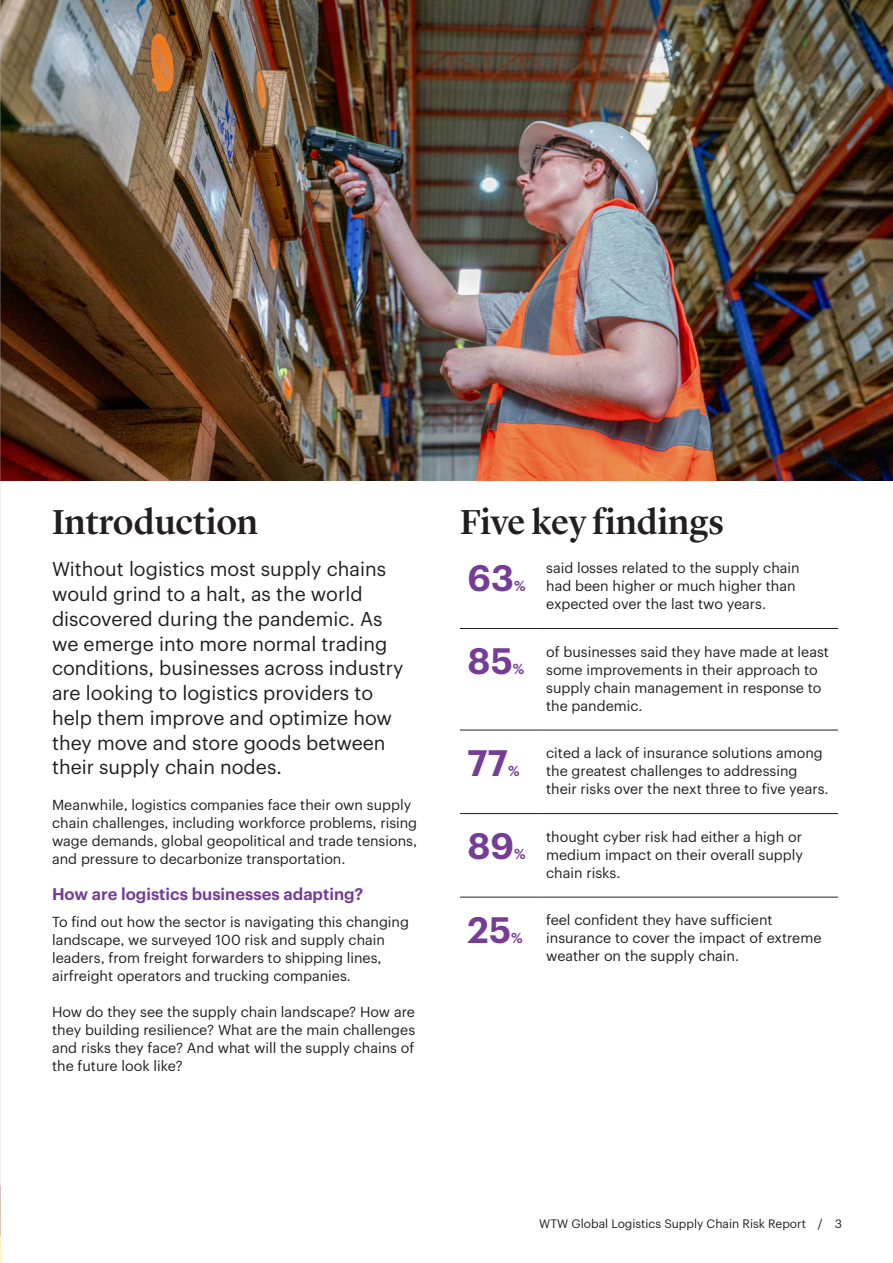
<style>
.page{position:relative;width:893px;height:1263px;background:#fff}
.page>*{position:absolute;margin:0;border:0;box-sizing:border-box;transform-origin:0 0}
.t1{font:500 36px "Lyon Display";color:#231f20}
.t2{font:600 36px "Graphik";letter-spacing:.005em;color:#763d97}
.t3{font:19.5px/24.8px "Graphik";color:#231f20}
.t4{font:600 16.5px "Graphik";color:#763d97}
.t5{font:14.25px/18px "Graphik";color:#231f20}
.t6{font:600 14.25px "Graphik";color:#763d97}
.t7{font:12px "Graphik";color:#231f20}
</style>
<div class="page">
<img style="left:1px;top:0;width:892px;height:481px">
<svg style="left:0;top:1209px;width:1px;height:54px"></svg>
<img style="left:0;top:0;width:1px;height:1209px">
<hr style="left:460px;top:628px;width:77px;height:1px;background:#231f20">
<hr style="left:537px;top:628px;width:301px;height:1px;background:#231f20">
<hr style="left:460px;top:730px;width:77px;height:1px;background:#231f20">
<hr style="left:537px;top:730px;width:301px;height:1px;background:#231f20">
<hr style="left:460px;top:813px;width:77px;height:1px;background:#231f20">
<hr style="left:537px;top:813px;width:301px;height:1px;background:#231f20">
<hr style="left:460px;top:897px;width:77px;height:1px;background:#231f20">
<hr style="left:537px;top:897px;width:301px;height:1px;background:#231f20">
<h1 class="t1" style="left:52px;top:494px;width:207px">Introduction</h1>
<p class="t3" style="left:52px;top:555px;width:353px">Without logistics most supply chains would grind to a halt, as the world discovered during the pandemic. As we emerge into more normal trading conditions, businesses across industry are looking to logistics providers to help them improve and optimize how they move and store goods between their supply chain nodes.</p>
<p class="t5" style="left:52px;top:795px;width:367px">Meanwhile, logistics companies face their own supply chain challenges, including workforce problems, rising wage demands, global geopolitical and trade tensions, and pressure to decarbonize transportation.</p>
<p class="t4" style="left:52px;top:882px;width:313px">How are logistics businesses adapting?</p>
<p class="t5" style="left:52px;top:912px;width:358px">To find out how the sector is navigating this changing landscape, we surveyed 100 risk and supply chain leaders, from freight forwarders to shipping lines, airfreight operators and trucking companies.</p>
<p class="t5" style="left:52px;top:1002px;width:365px;text-align:justify">How do they see the supply chain landscape? How are they building resilience? What are the main challenges and risks they face? And what will the supply chains of the future look like?</p>
<h1 class="t1" style="left:460px;top:494px;width:265px">Five key findings</h1>
<h1 class="t2" style="left:468px;top:550px;width:48px">63</h1>
<p class="t5" style="left:546px;top:558px;width:255px">said losses related to the supply chain had been higher or much higher than expected over the last two years.</p>
<p class="t6" style="left:514px;top:574px;width:13px">%</p>
<h1 class="t2" style="left:468px;top:633px;width:47px">85</h1>
<p class="t6" style="left:513px;top:658px;width:13px">%</p>
<h1 class="t2" style="left:468px;top:735px;width:42px">77</h1>
<p class="t6" style="left:508px;top:760px;width:13px">%</p>
<h1 class="t2" style="left:468px;top:819px;width:48px">89</h1>
<p class="t6" style="left:514px;top:843px;width:13px">%</p>
<h1 class="t2" style="left:468px;top:902px;width:45px">25</h1>
<p class="t6" style="left:511px;top:927px;width:13px">%</p>
<p class="t5" style="left:546px;top:641px;width:284px">of businesses said they have made at least some improvements in their approach to supply chain management in response to the pandemic.</p>
<p class="t5" style="left:546px;top:743px;width:284px">cited a lack of insurance solutions among the greatest challenges to addressing their risks over the next three to five years.</p>
<p class="t5" style="left:546px;top:826px;width:258px;text-align:justify">thought cyber risk had either a high or medium impact on their overall supply chain risks.</p>
<p class="t5" style="left:546px;top:910px;width:277px">feel confident they have sufficient insurance to cover the impact of extreme weather on the supply chain.</p>
<p class="t7" style="left:539px;top:1215px;width:304px">WTW Global Logistics Supply Chain Risk Report / 3</p>
</div>
